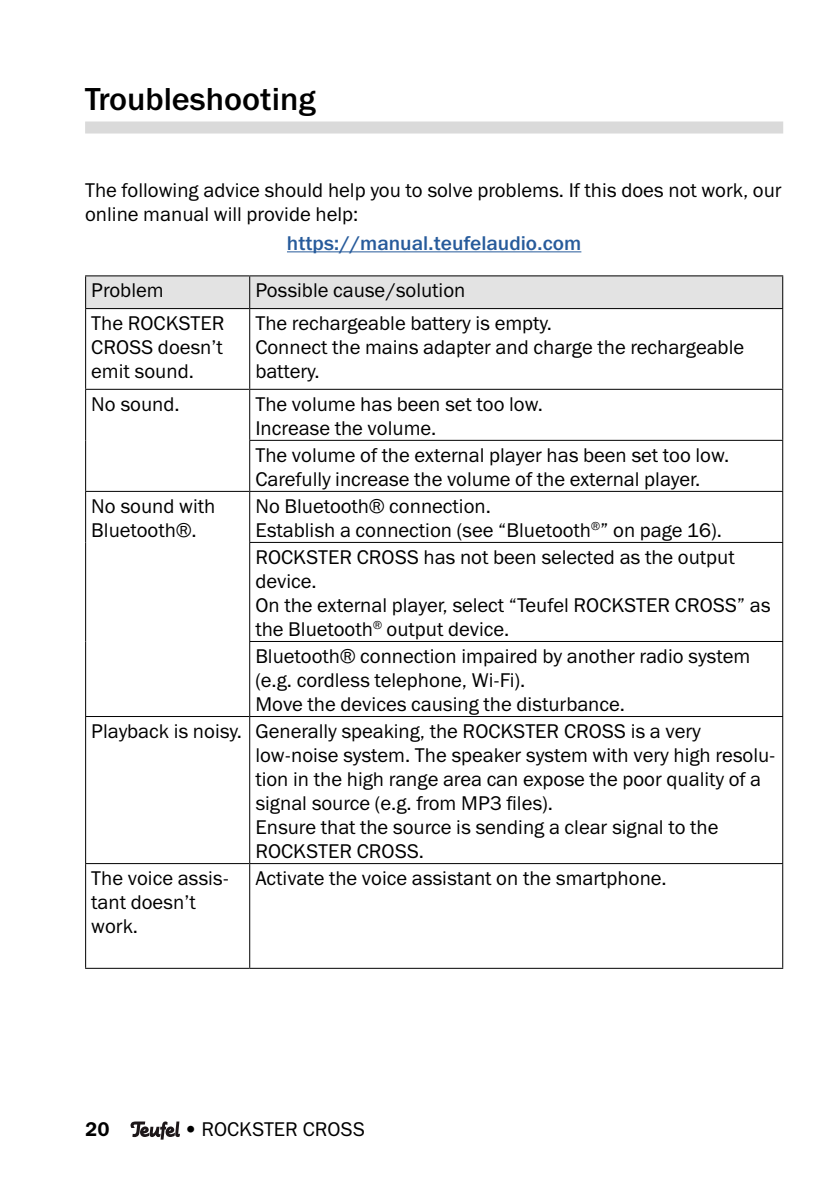
<style>
.page{position:relative;width:840px;height:1191px;background:#fff}
.page>*{position:absolute;margin:0;border:0;box-sizing:border-box;transform-origin:0 0}
.t1{font:500 32px "Franklin Gothic ITC";color:#000}
.t2{font:20px/24px "Franklin Gothic ITC";color:#000}
.t3{font:500 20px "Franklin Gothic ITC";color:#275b9b}
.t4{font:600 20px "Franklin Gothic ITC";color:#000}
</style>
<div class="page">
<svg style="left:130px;top:1121px;width:50px;height:18px"></svg>
<div style="left:85px;top:121px;width:697px;height:12px;background:#dadada"></div>
<hr style="left:287px;top:251px;width:294px;height:1px;background:#275b9b">
<div style="left:86px;top:276px;width:695px;height:32px;background:#e3e3e3"></div>
<hr style="left:85px;top:275px;width:164px;height:1px;background:#000">
<hr style="left:85px;top:276px;width:1px;height:32px;background:#000">
<hr style="left:249px;top:275px;width:533px;height:1px;background:#000">
<hr style="left:249px;top:276px;width:1px;height:32px;background:#000">
<hr style="left:781px;top:276px;width:1px;height:32px;background:#000">
<hr style="left:85px;top:308px;width:164px;height:1px;background:#000">
<hr style="left:85px;top:309px;width:1px;height:80px;background:#000">
<hr style="left:249px;top:308px;width:533px;height:1px;background:#000">
<hr style="left:249px;top:309px;width:1px;height:80px;background:#000">
<hr style="left:781px;top:309px;width:1px;height:80px;background:#000">
<hr style="left:85px;top:390px;width:1px;height:50px;background:#000">
<hr style="left:85px;top:440px;width:1px;height:51px;background:#000">
<hr style="left:85px;top:492px;width:1px;height:50px;background:#000">
<hr style="left:85px;top:542px;width:1px;height:99px;background:#000">
<hr style="left:85px;top:641px;width:1px;height:75px;background:#000">
<hr style="left:85px;top:717px;width:1px;height:146px;background:#000">
<hr style="left:85px;top:864px;width:1px;height:103px;background:#000">
<hr style="left:249px;top:390px;width:1px;height:50px;background:#000">
<hr style="left:781px;top:390px;width:1px;height:50px;background:#000">
<hr style="left:249px;top:441px;width:1px;height:50px;background:#000">
<hr style="left:781px;top:441px;width:1px;height:50px;background:#000">
<hr style="left:249px;top:492px;width:1px;height:50px;background:#000">
<hr style="left:781px;top:492px;width:1px;height:50px;background:#000">
<hr style="left:249px;top:543px;width:1px;height:98px;background:#000">
<hr style="left:781px;top:543px;width:1px;height:98px;background:#000">
<hr style="left:249px;top:642px;width:1px;height:74px;background:#000">
<hr style="left:781px;top:642px;width:1px;height:74px;background:#000">
<hr style="left:249px;top:717px;width:1px;height:146px;background:#000">
<hr style="left:781px;top:717px;width:1px;height:146px;background:#000">
<hr style="left:249px;top:864px;width:1px;height:103px;background:#000">
<hr style="left:781px;top:864px;width:1px;height:103px;background:#000">
<hr style="left:85px;top:389px;width:164px;height:1px;background:#000">
<hr style="left:85px;top:491px;width:164px;height:1px;background:#000">
<hr style="left:85px;top:716px;width:164px;height:1px;background:#000">
<hr style="left:85px;top:863px;width:164px;height:1px;background:#000">
<hr style="left:85px;top:967px;width:164px;height:1px;background:#000">
<hr style="left:249px;top:389px;width:533px;height:1px;background:#000">
<hr style="left:249px;top:440px;width:533px;height:1px;background:#000">
<hr style="left:249px;top:491px;width:533px;height:1px;background:#000">
<hr style="left:249px;top:542px;width:533px;height:1px;background:#000">
<hr style="left:249px;top:641px;width:533px;height:1px;background:#000">
<hr style="left:249px;top:716px;width:533px;height:1px;background:#000">
<hr style="left:249px;top:863px;width:533px;height:1px;background:#000">
<hr style="left:249px;top:967px;width:533px;height:1px;background:#000">
<h1 class="t1" style="left:85px;top:79px;width:232px">Troubleshooting</h1>
<p class="t2" style="left:85px;top:180px;width:697px">The following advice should help you to solve problems. If this does not work, our online manual will provide help:</p>
<p class="t3" style="left:287px;top:231px;width:296px">https://manual.teufelaudio.com</p>
<p class="t2" style="left:91px;top:280px;width:74px">Problem</p>
<p class="t2" style="left:255px;top:280px;width:211px">Possible cause/solution</p>
<p class="t2" style="left:91px;top:313px;width:135px;text-align:justify">The ROCKSTER CROSS doesn’t emit sound.</p>
<p class="t2" style="left:255px;top:313px;width:490px">The rechargeable battery is empty.<br>Connect the mains adapter and charge the rechargeable battery.</p>
<p class="t2" style="left:91px;top:394px;width:90px">No sound.</p>
<p class="t2" style="left:255px;top:394px;width:289px">The volume has been set too low.<br>Increase the volume.</p>
<p class="t2" style="left:255px;top:445px;width:475px">The volume of the external player has been set too low.<br>Carefully increase the volume of the external player.</p>
<p class="t2" style="left:91px;top:496px;width:125px">No sound with<br>Bluetooth®.</p>
<p class="t2" style="left:255px;top:496px;width:468px">No Bluetooth® connection.<br>Establish a connection (see “Bluetooth<sup>®</sup>” on page 16).</p>
<p class="t2" style="left:255px;top:547px;width:516px">ROCKSTER CROSS has not been selected as the output device.<br>On the external player, select “Teufel ROCKSTER CROSS” as the Bluetooth<sup>®</sup> output device.</p>
<p class="t2" style="left:255px;top:646px;width:496px">Bluetooth® connection impaired by another radio system (e.g. cordless telephone, Wi-Fi).<br>Move the devices causing the disturbance.</p>
<p class="t2" style="left:255px;top:721px;width:521px;text-indent:-164px">Playback is noisy. Generally speaking, the ROCKSTER CROSS is a very low-noise system. The speaker system with very high resolu&shy;tion in the high range area can expose the poor quality of a signal source (e.g. from MP3 files).<br>Ensure that the source is sending a clear signal to the ROCKSTER CROSS.</p>
<p class="t2" style="left:91px;top:868px;width:139px">The voice assis&shy;tant doesn’t work.</p>
<p class="t2" style="left:255px;top:868px;width:412px">Activate the voice assistant on the smartphone.</p>
<p class="t4" style="left:85px;top:1121px;width:26px">20</p>
<p class="t2" style="left:184px;top:1118px;width:181px">• ROCKSTER CROSS</p>
</div>
